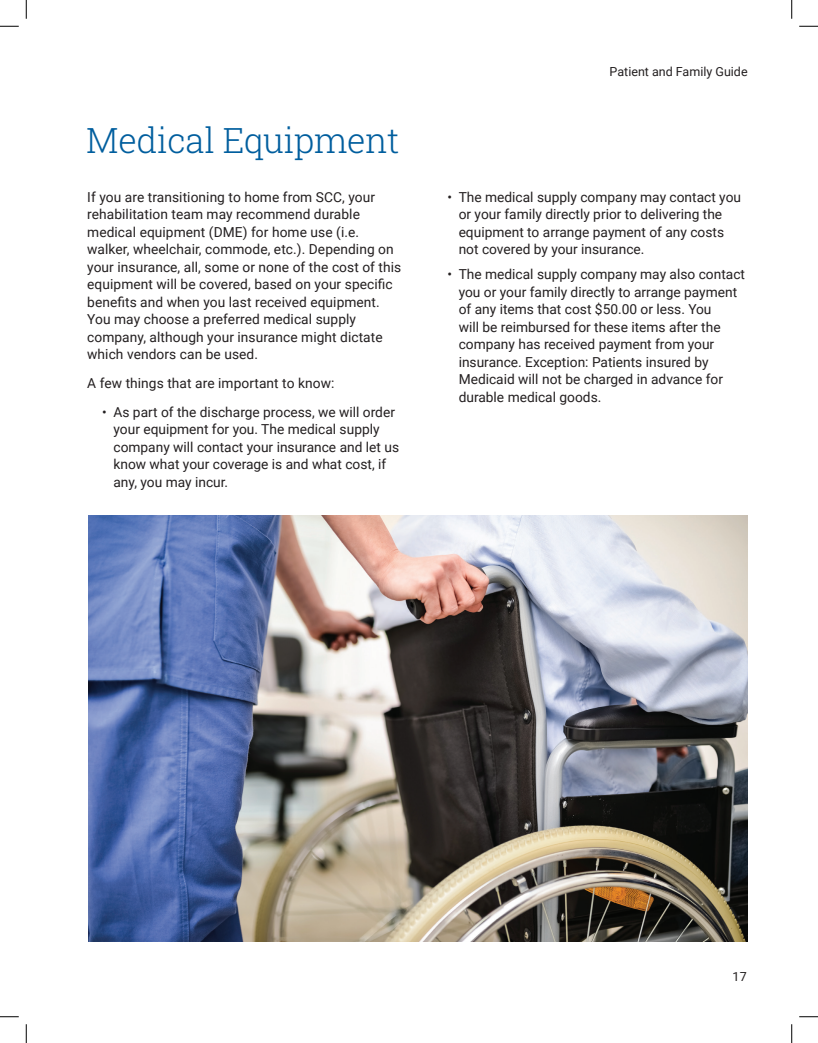
<style>
.page{position:relative;width:818px;height:1043px;background:#fff}
.page>*{position:absolute;margin:0;border:0;box-sizing:border-box;transform-origin:0 0}
.t1{font:300 35px "Roboto Slab";letter-spacing:-.01em;color:#005e9e}
.t2{font:13.75px/17.5px "Roboto";color:#231f20}
.t3{font:12.5px "Roboto";color:#231f20}
</style>
<div class="page">
<img style="left:88px;top:515px;width:659px;height:426px">
<svg style="left:0;top:25px;width:19px;height:2px"></svg>
<svg style="left:799px;top:25px;width:19px;height:2px"></svg>
<svg style="left:0;top:1016px;width:19px;height:1px"></svg>
<svg style="left:799px;top:1016px;width:19px;height:1px"></svg>
<svg style="left:25px;top:0;width:2px;height:19px"></svg>
<svg style="left:25px;top:1024px;width:2px;height:18px"></svg>
<svg style="left:791px;top:0;width:1px;height:19px"></svg>
<svg style="left:791px;top:1024px;width:1px;height:18px"></svg>
<h1 class="t1" style="left:86px;top:116px;width:315px">Medical Equipment</h1>
<p class="t2" style="left:87px;top:187px;width:315px">If you are transitioning to home from SCC, your rehabilitation team may recommend durable medical equipment (DME) for home use (i.e. walker, wheelchair, commode, etc.). Depending on your insurance, all, some or none of the cost of this equipment will be covered, based on your specific benefits and when you last received equipment.<br>You may choose a preferred medical supply company, although your insurance might dictate which vendors can be used.</p>
<p class="t2" style="left:87px;top:374px;width:249px">A few things that are important to know:</p>
<p class="t2" style="left:113px;top:402px;width:287px;text-indent:-11px">• As part of the discharge process, we will order your equipment for you. The medical supply company will contact your insurance and let us know what your coverage is and what cost, if any, you may incur.</p>
<p class="t3" style="left:609px;top:63px;width:139px">Patient and Family Guide</p>
<p class="t2" style="left:458px;top:187px;width:284px;text-indent:-11px">• The medical supply company may contact you or your family directly prior to delivering the equipment to arrange payment of any costs not covered by your insurance.</p>
<p class="t2" style="left:458px;top:265px;width:288px;text-indent:-11px">• The medical supply company may also contact you or your family directly to arrange payment of any items that cost $50.00 or less. You<br>will be reimbursed for these items after the company has received payment from your insurance. Exception: Patients insured by Medicaid will not be charged in advance for durable medical goods.</p>
<p class="t3" style="left:732px;top:967px;width:16px">17</p>
</div>
